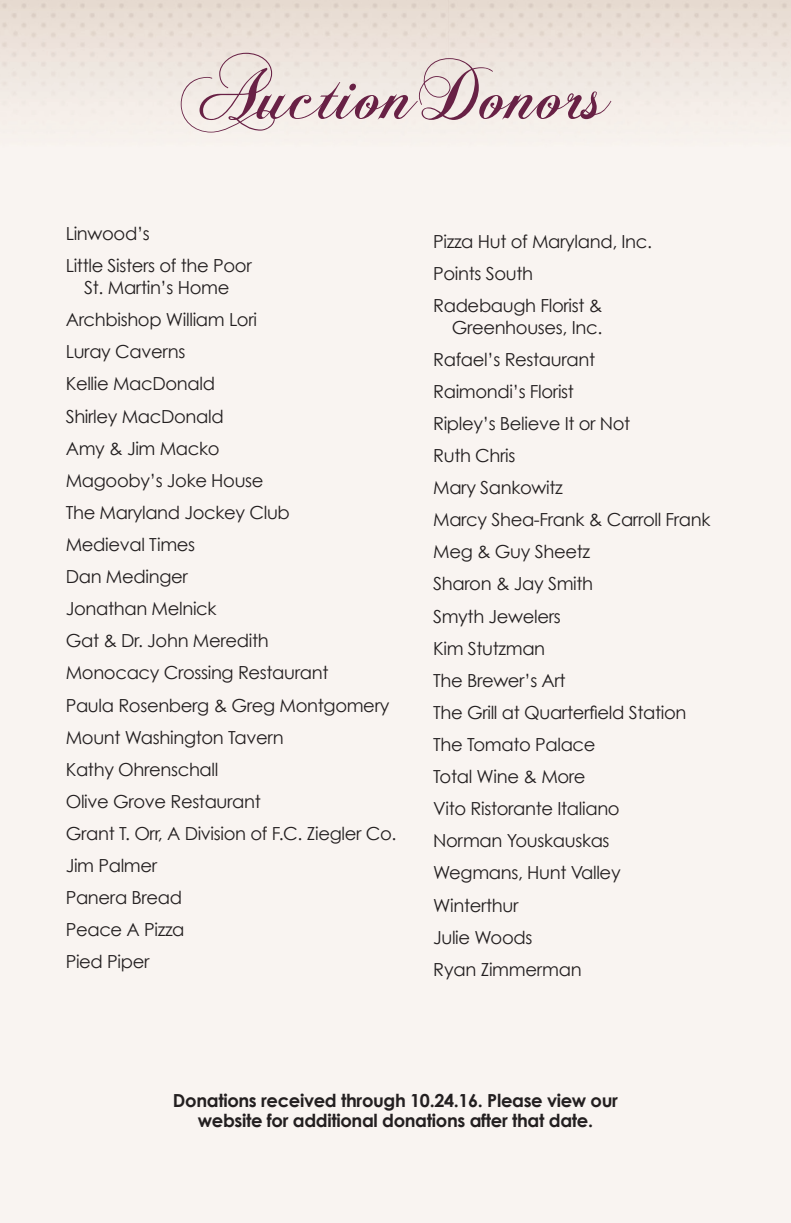
<style>
.page{position:relative;width:791px;height:1223px;background:#fff}
.page>*{position:absolute;margin:0;border:0;box-sizing:border-box;transform-origin:0 0}
.t1{font:76px "Chopin Script";color:#682145}
.t2{font:18px/32.2px "Century Gothic";letter-spacing:-.02em;color:#231f20}
.t3{font:700 18px/20px "Century Gothic";letter-spacing:-.02em;color:#231f20;text-align:center}
</style>
<div class="page">
<h1 class="t1" style="left:181px;top:47px;width:430px">Auction Donors</h1>
<p class="t2" style="left:66px;top:217px;width:187px">Linwood’s<br>Little Sisters of the Poor</p>
<p class="t2" style="left:66px;top:271px;width:332px;text-indent:19px">St. Martin’s Home<br>Archbishop William Lori<br>Luray Caverns<br>Kellie MacDonald<br>Shirley MacDonald<br>Amy &amp; Jim Macko<br>Magooby’s Joke House<br>The Maryland Jockey Club<br>Medieval Times<br>Dan Medinger<br>Jonathan Melnick<br>Gat &amp; Dr. John Meredith<br>Monocacy Crossing Restaurant<br>Paula Rosenberg &amp; Greg Montgomery<br>Mount Washington Tavern<br>Kathy Ohrenschall<br>Olive Grove Restaurant<br>Grant T. Orr, A Division of F.C. Ziegler Co.<br>Jim Palmer<br>Panera Bread<br>Peace A Pizza<br>Pied Piper</p>
<p class="t2" style="left:433px;top:225px;width:220px">Pizza Hut of Maryland, Inc.<br>Points South<br>Radebaugh Florist &amp;</p>
<p class="t2" style="left:433px;top:311px;width:279px;text-indent:19px">Greenhouses, Inc.<br>Rafael’s Restaurant<br>Raimondi’s Florist<br>Ripley’s Believe It or Not<br>Ruth Chris<br>Mary Sankowitz<br>Marcy Shea-Frank &amp; Carroll Frank<br>Meg &amp; Guy Sheetz<br>Sharon &amp; Jay Smith<br>Smyth Jewelers<br>Kim Stutzman<br>The Brewer’s Art<br>The Grill at Quarterfield Station<br>The Tomato Palace<br>Total Wine &amp; More<br>Vito Ristorante Italiano<br>Norman Youskauskas<br>Wegmans, Hunt Valley<br>Winterthur<br>Julie Woods<br>Ryan Zimmerman</p>
<p class="t3" style="left:173px;top:1090px;width:446px">Donations received through 10.24.16. Please view our website for additional donations after that date.</p>
</div>
